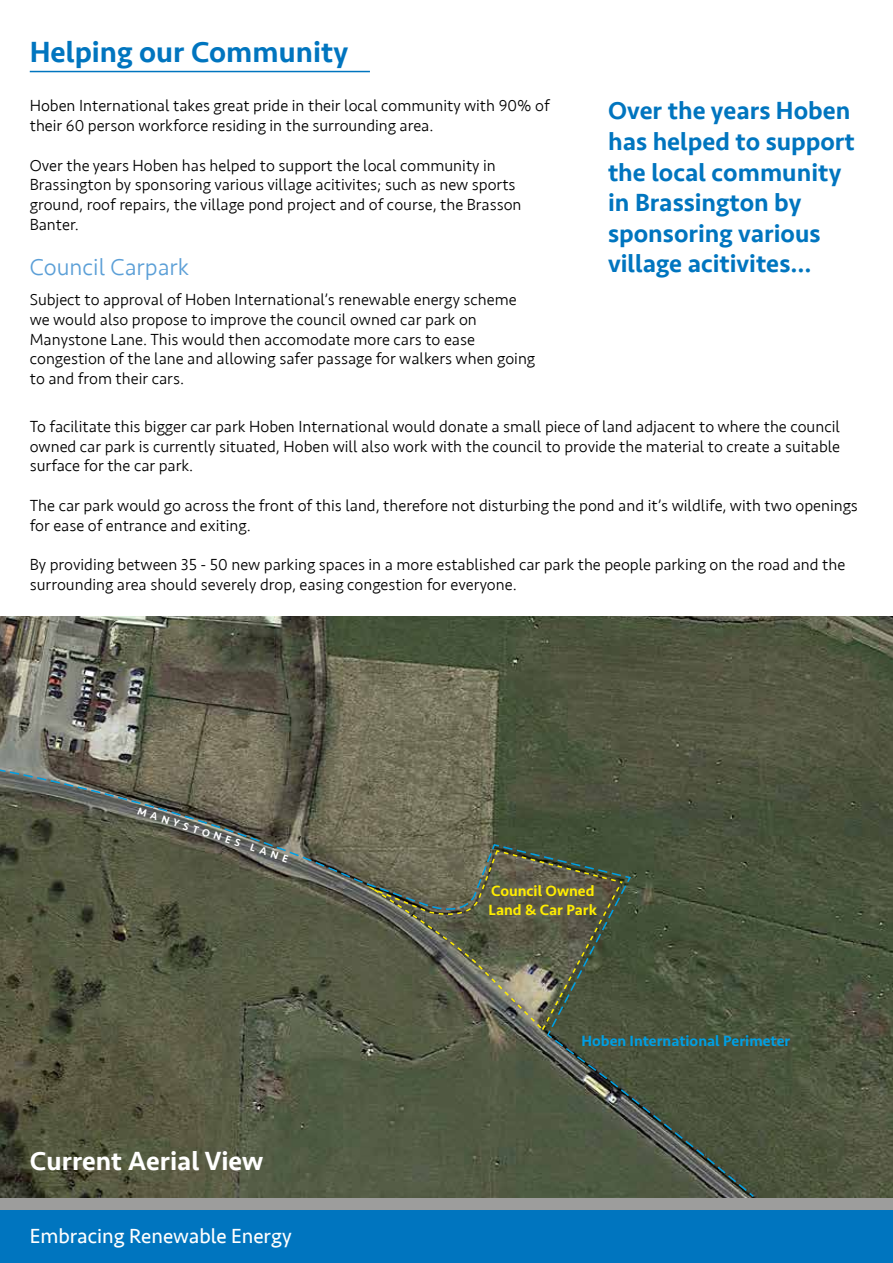
<style>
.page{position:relative;width:893px;height:1263px;background:#fff}
.page>*{position:absolute;margin:0;border:0;box-sizing:border-box;transform-origin:0 0}
.t1{font:500 30px "Seravek";color:#0075bf}
.t2{font:500 27px "Seravek";color:#fff}
.t3{font:500 25.5px/30.6px "Seravek";color:#0075bf}
.t4{font:300 24px "Seravek";color:#5b9fd7}
.t5{font:21px "Seravek";color:#fff}
.t6{font:300 16.5px/19.8px "Seravek";color:#000}
.t7{font:500 15.3px "Seravek Basic";color:#009fe3}
.t8{font:500 15.3px/18.5px "Seravek Basic";color:#ffed00}
.t9{font:500 10.8px "Seravek Basic";color:#fff}
</style>
<div class="page">
<div style="left:0;top:1197px;width:893px;height:13px;background:#9d9d9c"></div>
<div style="left:0;top:1210px;width:893px;height:53px;background:#0075bf"></div>
<hr style="left:30px;top:71px;width:340px;height:1px;background:#0075bf">
<img style="left:0;top:617px;width:893px;height:580px">
<svg style="left:366px;top:920px;width:125px;height:110px;background:#5a5d4a"></svg>
<svg style="left:0;top:765px;width:494px;height:155px;background:#61624f"></svg>
<svg style="left:491px;top:843px;width:264px;height:354px;background:#505943"></svg>
<h1 class="t1" style="left:30px;top:33px;width:320px">Helping our Community</h1>
<p class="t6" style="left:30px;top:96px;width:521px">Hoben International takes great pride in their local community with 90% of their 60 person workforce residing in the surrounding area.</p>
<p class="t6" style="left:30px;top:155px;width:493px">Over the years Hoben has helped to support the local community in Brassington by sponsoring various village acitivites; such as new sports ground, roof repairs, the village pond project and of course, the Brasson Banter.</p>
<h3 class="t4" style="left:30px;top:253px;width:161px">Council Carpark</h3>
<p class="t6" style="left:30px;top:290px;width:507px">Subject to approval of Hoben International’s renewable energy scheme we would also propose to improve the council owned car park on Manystone Lane. This would then accomodate more cars to ease congestion of the lane and allowing safer passage for walkers when going to and from their cars.</p>
<h3 class="t3" style="left:608px;top:96px;width:248px">Over the years Hoben has helped to support the local community in Brassington by sponsoring various village acitivites...</h3>
<p class="t6" style="left:30px;top:417px;width:812px;text-align:justify">To facilitate this bigger car park Hoben International would donate a small piece of land adjacent to where the council owned car park is currently situated, Hoben will also work with the council to provide the material to create a suitable surface for the car park.</p>
<p class="t6" style="left:30px;top:496px;width:830px">The car park would go across the front of this land, therefore not disturbing the pond and it’s wildlife, with two openings for ease of entrance and exiting.</p>
<p class="t6" style="left:30px;top:555px;width:817px">By providing between 35 - 50 new parking spaces in a more established car park the people parking on the road and the surrounding area should severely drop, easing congestion for everyone.</p>
<p class="t9" style="left:140px;top:804px;width:159px;rotate:18deg">MANYSTONES LANE</p>
<h2 class="t2" style="left:30px;top:1144px;width:235px">Current Aerial View</h2>
<p class="t5" style="left:30px;top:1220px;width:263px">Embracing Renewable Energy</p>
<p class="t8" style="left:489px;top:882px;width:110px">Council Owned<br>Land &amp; Car Park</p>
<p class="t7" style="left:581px;top:1032px;width:210px">Hoben International Perimeter</p>
</div>
